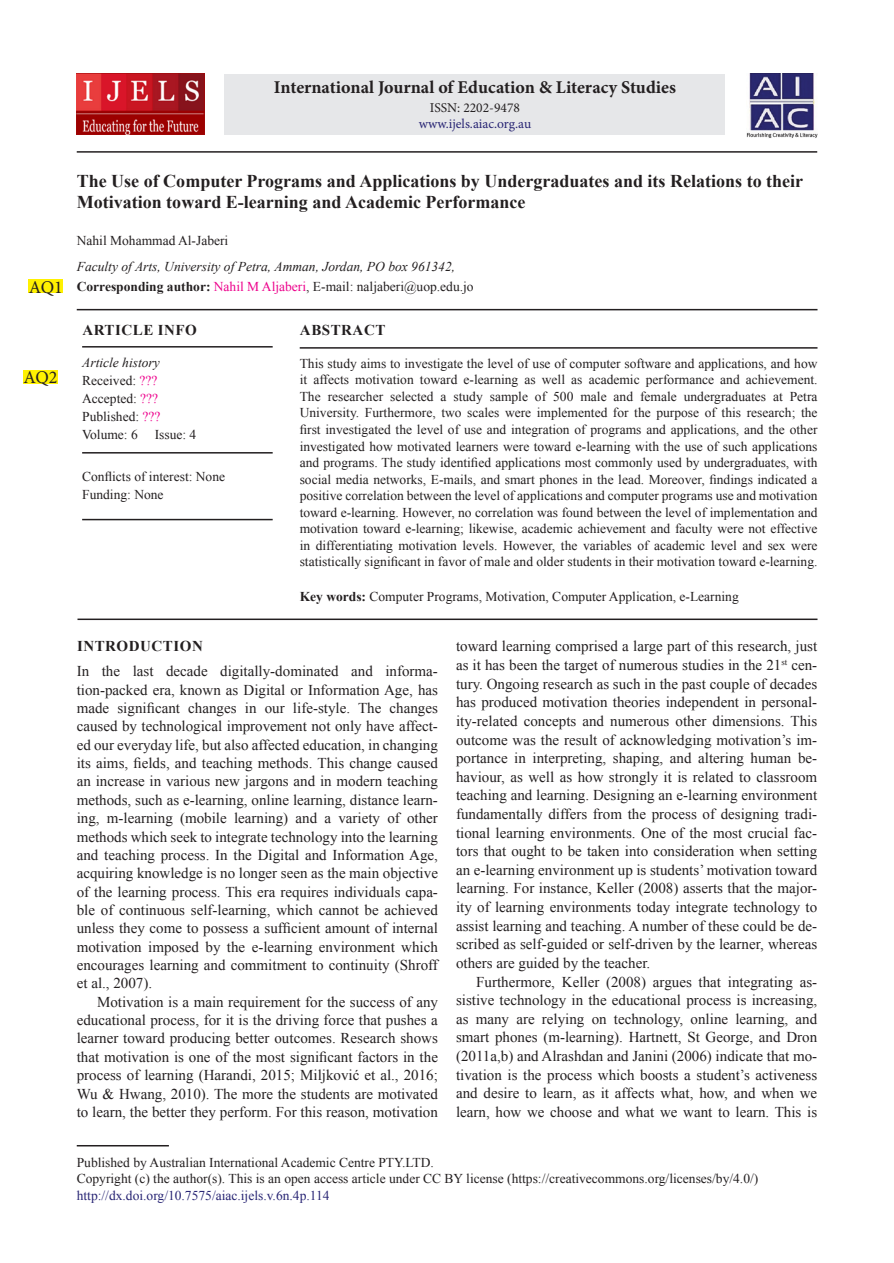
<style>
.page{position:relative;width:894px;height:1263px;background:#fff}
.page>*{position:absolute;margin:0;border:0;box-sizing:border-box;transform-origin:0 0}
.AT{font:700 18px/21px "Times New Roman";color:#231f20}
.J_Name{font:700 18px "Minion Pro";color:#231f20}
.t1{font:18px "Minion Pro";letter-spacing:-.015em;color:#231f20}
.TX{font:15px/18.6px "Times New Roman";color:#231f20;text-align:justify}
.TXFL{font:15px/18.3px "Times New Roman";color:#231f20;text-align:justify}
.ART_INFO{font:700 15px "Times New Roman";letter-spacing:.035em;color:#231f20}
.ABSH{font:700 15px "Times New Roman";letter-spacing:.035em;color:#231f20}
.ABS{font:13.5px/16.5px "Times New Roman";color:#231f20;text-align:justify}
.PUB_Details{font:13.5px/16.5px "Times New Roman";color:#231f20}
.KWD{font:13.5px "Times New Roman";color:#231f20}
.HIS{font:13.5px/18px "Times New Roman";color:#231f20}
.AFF{font:13.5px "Times New Roman";color:#231f20}
.AFF-2{font:italic 13.5px "Times New Roman";color:#231f20}
.HIS_1{font:13.5px/18px "Times New Roman";color:#231f20}
.AU{font:13.5px "Times New Roman";color:#231f20}
.ISSN_Web{font:13.5px "Minion Pro";letter-spacing:-.005em;color:#282574}
.ISSN_Num{font:13.5px "Minion Pro";color:#231f20}
.s1{font-weight:700}
.s2{color:#ed028c}
.s3{font-style:italic}
.s4{color:#282574}
</style>
<div class="page">
<hr style="left:77px;top:309px;width:740px;height:1px;background:#231f20">
<hr style="left:299px;top:347px;width:518px;height:2px;background:#231f20">
<hr style="left:77px;top:618px;width:740px;height:2px;background:#231f20">
<hr style="left:77px;top:1145px;width:92px;height:1px;background:#231f20">
<div style="left:224px;top:74px;width:501px;height:60px;background:#e6e7e9"></div>
<img style="left:746px;top:73px;width:70px;height:65px">
<img style="left:77px;top:73px;width:127px;height:61px">
<hr style="left:77px;top:151px;width:739px;height:2px;background:#231f20">
<div style="left:29px;top:279px;width:34px;height:13px;background:#fff101"></div>
<hr style="left:82px;top:346px;width:190px;height:1px;background:#231f20">
<hr style="left:82px;top:452px;width:190px;height:1px;background:#231f20">
<hr style="left:82px;top:519px;width:190px;height:1px;background:#231f20">
<div style="left:23px;top:370px;width:34px;height:13px;background:#fff101"></div>
<p class="J_Name" style="left:274px;top:75px;width:403px">International Journal of Education &amp; Literacy Studies</p>
<p class="ISSN_Num" style="left:429px;top:98px;width:92px">ISSN: 2202-9478</p>
<p class="ISSN_Web" style="left:418px;top:115px;width:114px">www.ijels.aiac.org.au</p>
<p class="AT" style="left:77px;top:170px;width:727px">The Use of Computer Programs and Applications by Undergraduates and its Relations to their<br>Motivation toward E-learning and Academic Performance</p>
<p class="AU" style="left:77px;top:231px;width:153px">Nahil Mohammad Al-Jaberi</p>
<p class="AFF-2" style="left:77px;top:257px;width:380px">Faculty of Arts, University of Petra, Amman, Jordan, PO box 961342,</p>
<p class="t1" style="left:29px;top:275px;width:35px">AQ1</p>
<p class="AFF" style="left:77px;top:277px;width:398px"><span class="s1">Corresponding author:</span> <span class="s2">Nahil M Aljaberi</span>, E-mail: naljaberi@uop.edu.jo</p>
<p class="ART_INFO" style="left:82px;top:319px;width:116px">ARTICLE INFO</p>
<p class="HIS" style="left:82px;top:353px;width:116px"><span class="s3">Article history<br></span>Received: <span class="s2">???<br></span>Accepted: <span class="s2">???<br></span>Published: <span class="s2">???<br></span>Volume: 6 Issue: 4</p>
<p class="HIS_1" style="left:82px;top:466px;width:144px">Conflicts of interest: None<br>Funding: None</p>
<p class="ABSH" style="left:300px;top:319px;width:87px">ABSTRACT</p>
<p class="ABS" style="left:299px;top:355px;width:519px">This study aims to investigate the level of use of computer software and applications, and how it affects motivation toward e-learning as well as academic performance and achievement.<br>The researcher selected a study sample of 500 male and female undergraduates at Petra University. Furthermore, two scales were implemented for the purpose of this research; the first investigated the level of use and integration of programs and applications, and the other investigated how motivated learners were toward e-learning with the use of such applications and programs. The study identified applications most commonly used by undergraduates, with social media networks, E-mails, and smart phones in the lead. Moreover, findings indicated a positive correlation between the level of applications and computer programs use and motivation toward e-learning. However, no correlation was found between the level of implementation and motivation toward e-learning; likewise, academic achievement and faculty were not effective in differentiating motivation levels. However, the variables of academic level and sex were statistically significant in favor of male and older students in their motivation toward e-learning.</p>
<p class="KWD" style="left:299px;top:586px;width:440px"><span class="s1">Key words:</span> Computer Programs, Motivation, Computer Application, e-Learning</p>
<p class="t1" style="left:23px;top:365px;width:35px">AQ2</p>
<p class="TX" style="left:456px;top:636px;width:362px">toward learning comprised a large part of this research, just as it has been the target of numerous studies in the 21<sup>st</sup> cen&shy;tury. Ongoing research as such in the past couple of decades has produced motivation theories independent in personal&shy;ity-related concepts and numerous other dimensions. This outcome was the result of acknowledging motivation’s im&shy;portance in interpreting, shaping, and altering human be&shy;haviour, as well as how strongly it is related to classroom teaching and learning. Designing an e-learning environment fundamentally differs from the process of designing tradi&shy;tional learning environments. One of the most crucial fac&shy;tors that ought to be taken into consideration when setting an e-learning environment up is students’ motivation toward learning. For instance, Keller (2008) asserts that the major&shy;ity of learning environments today integrate technology to assist learning and teaching. A number of these could be de&shy;scribed as self-guided or self-driven by the learner, whereas others are guided by the teacher.</p>
<p class="TX" style="left:456px;top:971px;width:362px;text-indent:20px">Furthermore, Keller (2008) argues that integrating as&shy;sistive technology in the educational process is increasing, as many are relying on technology, online learning, and smart phones (m-learning). Hartnett, St George, and Dron (2011a,b) and Alrashdan and Janini (2006) indicate that mo&shy;tivation is the process which boosts a student’s activeness and desire to learn, as it affects what, how, and when we learn, how we choose and what we want to learn. This is</p>
<h1 class="ART_INFO" style="left:77px;top:635px;width:127px">INTRODUCTION</h1>
<p class="TXFL" style="left:77px;top:661px;width:362px">In the last decade digitally-dominated and informa&shy;tion-packed era, known as Digital or Information Age, has made significant changes in our life-style. The changes caused by technological improvement not only have affect&shy;ed our everyday life, but also affected education, in changing its aims, fields, and teaching methods. This change caused an increase in various new jargons and in modern teaching methods, such as e-learning, online learning, distance learn&shy;ing, m-learning (mobile learning) and a variety of other methods which seek to integrate technology into the learning and teaching process. In the Digital and Information Age, acquiring knowledge is no longer seen as the main objective of the learning process. This era requires individuals capa&shy;ble of continuous self-learning, which cannot be achieved unless they come to possess a sufficient amount of internal motivation imposed by the e-learning environment which encourages learning and commitment to continuity (Shroff et al., 2007).</p>
<p class="TX" style="left:77px;top:992px;width:362px;text-indent:20px">Motivation is a main requirement for the success of any educational process, for it is the driving force that pushes a learner toward producing better outcomes. Research shows that motivation is one of the most significant factors in the process of learning (Harandi, 2015; Miljković et al., 2016; Wu &amp; Hwang, 2010). The more the students are motivated to learn, the better they perform. For this reason, motivation</p>
<p class="PUB_Details" style="left:77px;top:1153px;width:682px">Published by Australian International Academic Centre PTY.LTD.<br>Copyright (c) the author(s). This is an open access article under CC BY license (https://creativecommons.org/licenses/by/4.0/) <span class="s4">http://dx.doi.org/10.7575/aiac.ijels.v.6n.4p.114</span></p>
</div>
